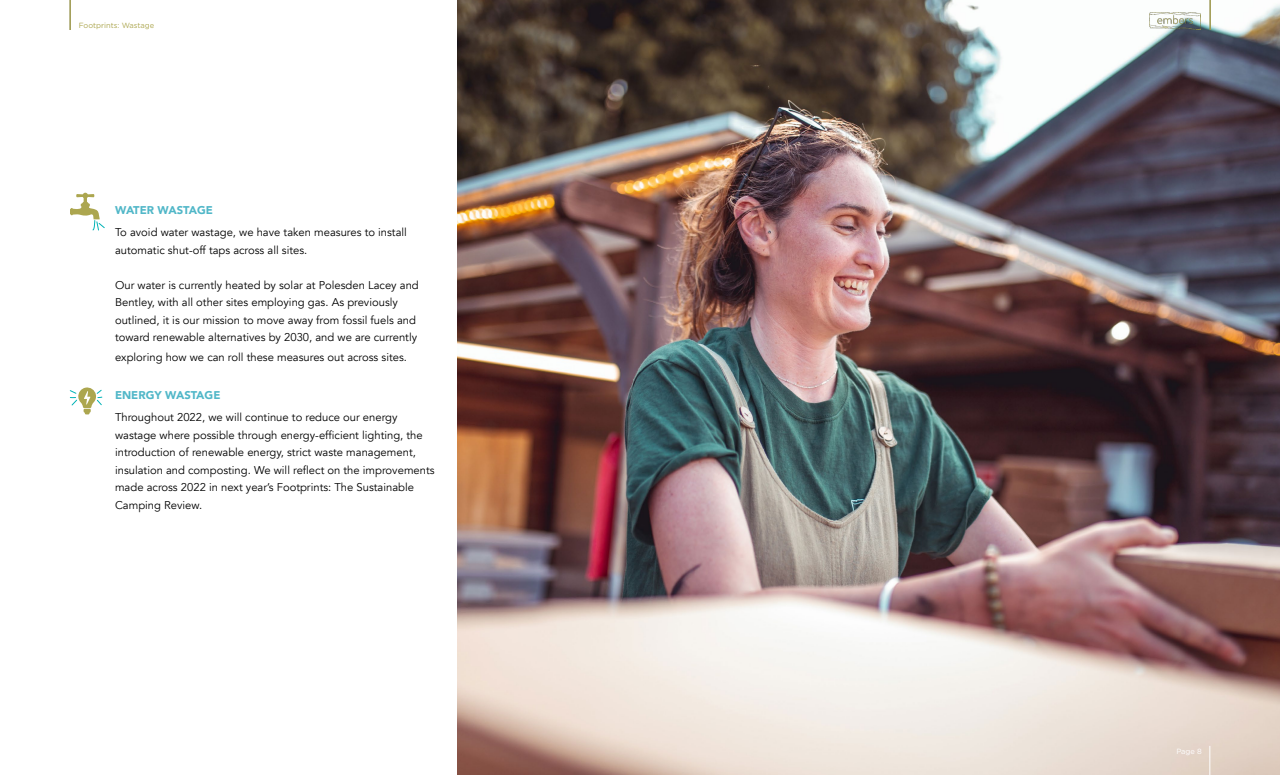
<style>
.page{position:relative;width:1280px;height:775px;background:#fff}
.page>*{position:absolute;margin:0;border:0;box-sizing:border-box;transform-origin:0 0}
.t1{font:11.25px/17.5px "Avenir";color:#000}
.t2{font:900 11.25px "Avenir";color:#51b7c8}
.t3{font:7.5px "Gotham";color:#aca64f}
.t4{font:7.5px "Gotham";color:#fff}
</style>
<div class="page">
<img style="left:458px;top:0;width:822px;height:775px">
<svg style="left:70px;top:193px;width:35px;height:38px"></svg>
<svg style="left:70px;top:387px;width:33px;height:27px"></svg>
<hr style="left:70px;top:0;width:1px;height:30px;background:#aca64f">
<svg style="left:1210px;top:746px;width:1px;height:29px"></svg>
<hr style="left:1210px;top:0;width:1px;height:30px;background:#aca64f">
<img style="left:1150px;top:12px;width:51px;height:18px">
<p class="t3" style="left:79px;top:20px;width:77px">Footprints: Wastage</p>
<p class="t2" style="left:115px;top:200px;width:99px">WATER WASTAGE</p>
<p class="t1" style="left:115px;top:224px;width:293px">To avoid water wastage, we have taken measures to install automatic shut-off taps across all sites.</p>
<p class="t1" style="left:115px;top:276px;width:305px">Our water is currently heated by solar at Polesden Lacey and Bentley, with all other sites employing gas. As previously outlined, it is our mission to move away from fossil fuels and toward renewable alternatives by 2030, and we are currently</p>
<p class="t1" style="left:115px;top:349px;width:293px">exploring how we can roll these measures out across sites.</p>
<p class="t2" style="left:115px;top:385px;width:107px">ENERGY WASTAGE</p>
<p class="t1" style="left:115px;top:409px;width:321px">Throughout 2022, we will continue to reduce our energy wastage where possible through energy-efficient lighting, the introduction of renewable energy, strict waste management, insulation and composting. We will reflect on the improvements made across 2022 in next year’s Footprints: The Sustainable Camping Review.</p>
<p class="t4" style="left:1176px;top:746px;width:27px">Page 8</p>
</div>
